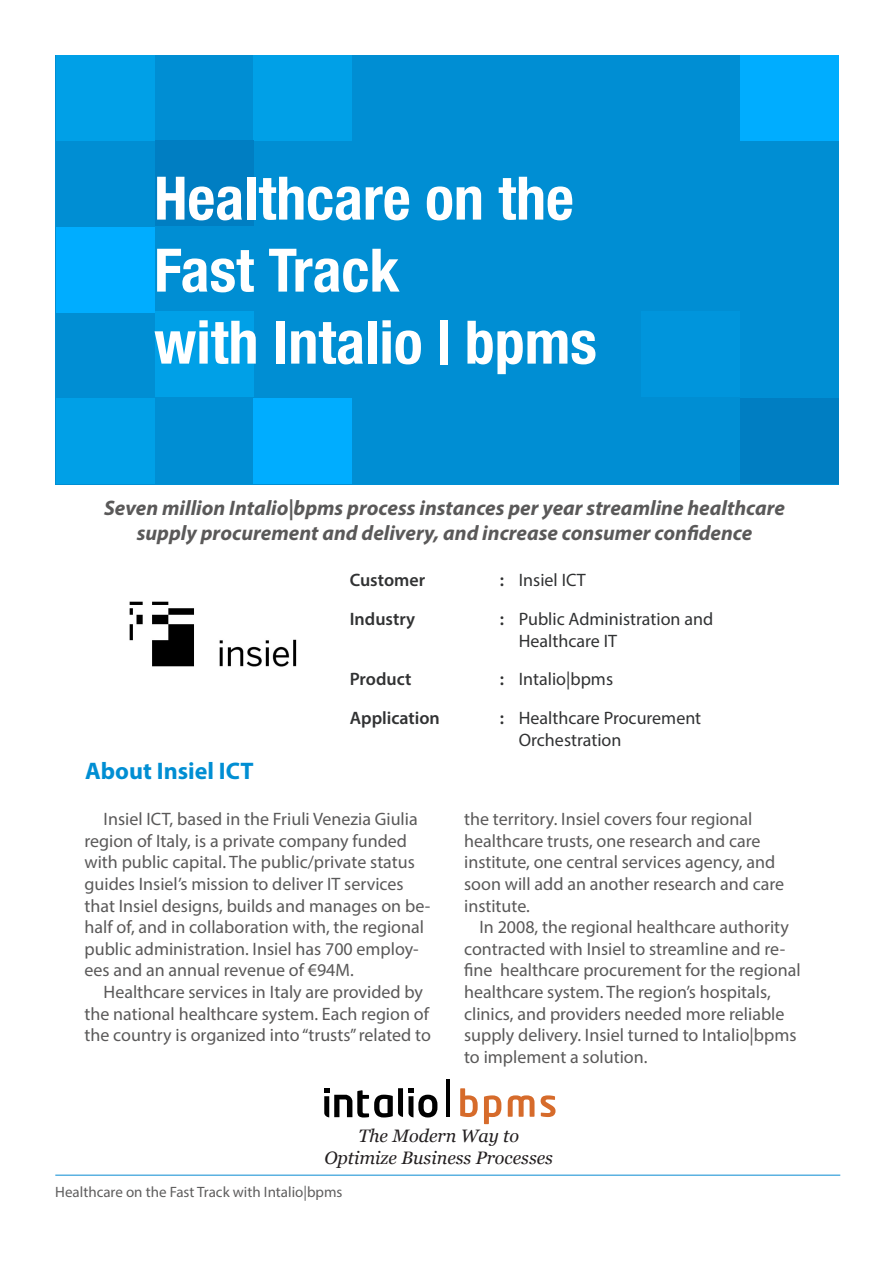
<style>
.page{position:relative;width:893px;height:1263px;background:#fff}
.page>*{position:absolute;margin:0;border:0;box-sizing:border-box;transform-origin:0 0}
.t1{font:700 condensed 60px "Helvetica Neue LT Std";color:#fff}
.t2{font:700 24px "Myriad Pro";color:#008ed3}
.t3{font:italic 700 21px/25.2px "Myriad Pro";color:#5a5959;text-align:center}
.t4{font:18px/21.6px "Myriad Pro";color:#5a5959}
.t5{font:18px/21.6px "Myriad Pro";color:#313233}
.t6{font:italic 18px "Georgia";color:#231f20}
.t7{font:600 18px "Myriad Pro";color:#313233}
.t8{font:15px "Myriad Pro";color:#5f5e5e}
</style>
<div class="page">
<hr style="left:55px;top:1175px;width:785px;height:1px;background:#098cd2">
<div style="left:56px;top:55px;width:783px;height:429px;background:#008ed3"></div>
<div style="left:56px;top:55px;width:98px;height:86px;background:#00a0e7"></div>
<div style="left:641px;top:312px;width:99px;height:85px;background:#0095dc"></div>
<div style="left:155px;top:312px;width:99px;height:85px;background:#00a0e7"></div>
<div style="left:56px;top:399px;width:99px;height:85px;background:#00a0e7"></div>
<div style="left:253px;top:55px;width:99px;height:86px;background:#00a0e7"></div>
<div style="left:154px;top:141px;width:99px;height:85px;background:#007ec2"></div>
<div style="left:740px;top:399px;width:99px;height:85px;background:#007ec2"></div>
<div style="left:56px;top:227px;width:98px;height:85px;background:#00adff"></div>
<div style="left:740px;top:55px;width:99px;height:86px;background:#00adff"></div>
<div style="left:253px;top:399px;width:99px;height:85px;background:#00adff"></div>
<img style="left:129px;top:601px;width:168px;height:66px">
<hr style="left:447px;top:1079px;width:3px;height:38px;background:#000">
<svg style="left:324px;top:1088px;width:113px;height:29px"></svg>
<svg style="left:460px;top:1088px;width:18px;height:29px"></svg>
<svg style="left:484px;top:1095px;width:17px;height:29px"></svg>
<svg style="left:508px;top:1095px;width:26px;height:22px"></svg>
<svg style="left:541px;top:1095px;width:15px;height:22px"></svg>
<p class="t1" style="left:154px;top:162px;width:421px">Healthcare on the</p>
<p class="t1" style="left:154px;top:234px;width:247px">Fast Track</p>
<p class="t1" style="left:154px;top:306px;width:444px">with Intalio | bpms</p>
<p class="t3" style="left:104px;top:495px;width:682px">Seven million Intalio|bpms process instances per year streamline healthcare supply procurement and delivery, and increase consumer confidence</p>
<p class="t7" style="left:350px;top:568px;width:77px">Customer</p>
<p class="t7" style="left:500px;top:568px;width:6px">:</p>
<p class="t5" style="left:519px;top:569px;width:69px">Insiel ICT</p>
<p class="t7" style="left:350px;top:608px;width:67px">Industry</p>
<p class="t7" style="left:500px;top:608px;width:6px">:</p>
<p class="t5" style="left:519px;top:608px;width:196px">Public Administration and<br>Healthcare IT</p>
<p class="t7" style="left:350px;top:667px;width:63px">Product</p>
<p class="t7" style="left:500px;top:667px;width:6px">:</p>
<p class="t5" style="left:519px;top:668px;width:96px">Intalio|bpms</p>
<p class="t7" style="left:350px;top:707px;width:92px">Application</p>
<p class="t7" style="left:500px;top:707px;width:6px">:</p>
<p class="t5" style="left:519px;top:707px;width:184px">Healthcare Procurement<br>Orchestration</p>
<p class="t2" style="left:85px;top:756px;width:170px">About Insiel ICT</p>
<p class="t4" style="left:85px;top:808px;width:347px;text-indent:19px">Insiel ICT, based in the Friuli Venezia Giulia region of Italy, is a private company funded with public capital. The public/private status guides Insiel’s mission to deliver IT services that Insiel designs, builds and manages on be&shy;half of, and in collaboration with, the regional public administration. Insiel has 700 employ&shy;ees and an annual revenue of €94M.</p>
<p class="t4" style="left:85px;top:981px;width:348px;text-indent:19px">Healthcare services in Italy are provided by the national healthcare system. Each region of the country is organized into “trusts” related to</p>
<p class="t4" style="left:464px;top:808px;width:322px">the territory. Insiel covers four regional healthcare trusts, one research and care institute, one central services agency, and soon will add an another research and care institute.</p>
<p class="t4" style="left:464px;top:916px;width:338px;text-indent:15px">In 2008, the regional healthcare authority contracted with Insiel to streamline and re&shy;fine healthcare procurement for the regional healthcare system. The region’s hospitals, clinics, and providers needed more reliable supply delivery. Insiel turned to Intalio|bpms to implement a solution.</p>
<p class="t6" style="left:358px;top:1124px;width:162px">The Modern Way to</p>
<p class="t6" style="left:324px;top:1146px;width:230px">Optimize Business Processes</p>
<p class="t8" style="left:55px;top:1183px;width:289px">Healthcare on the Fast Track with Intalio|bpms</p>
</div>
